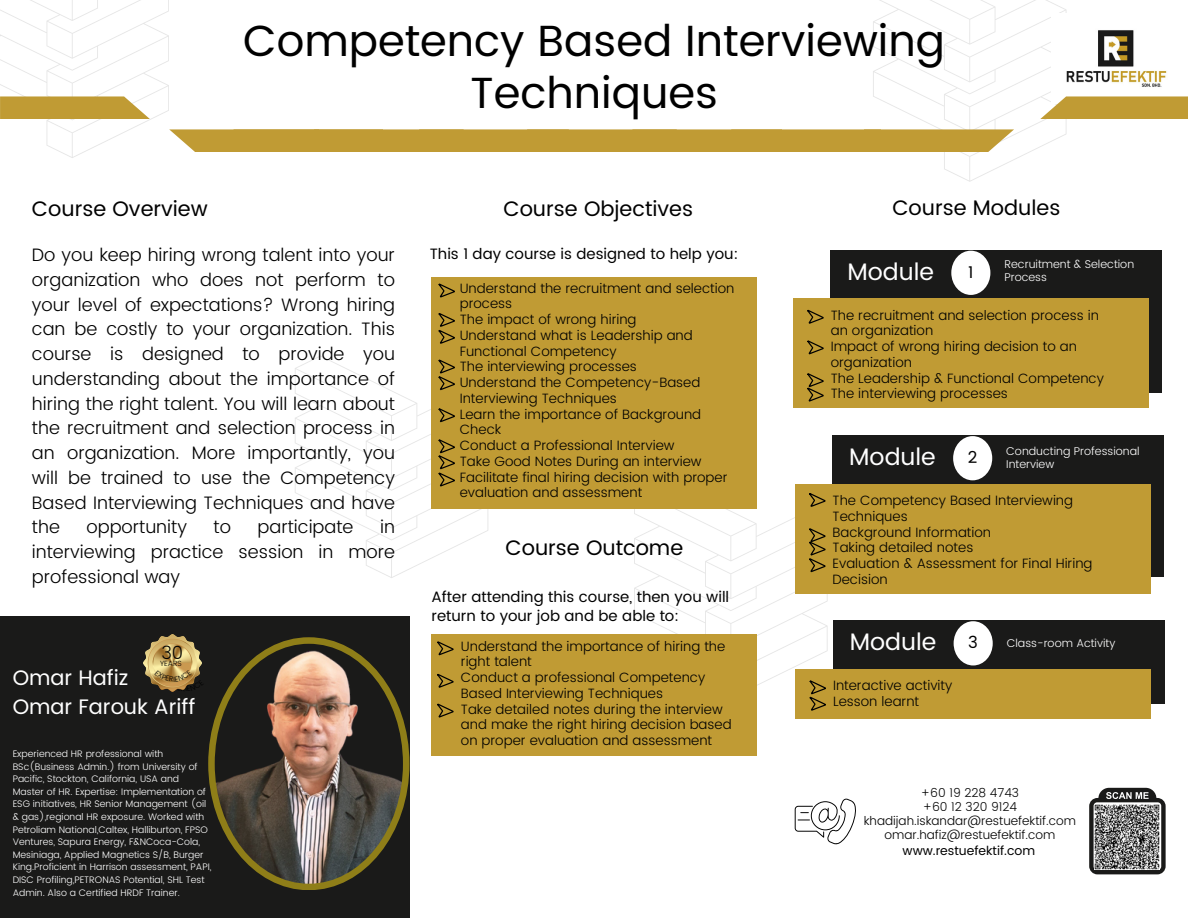
<style>
.page{position:relative;width:1188px;height:918px;background:#fff}
.page>*{position:absolute;margin:0;border:0;box-sizing:border-box;transform-origin:0 0}
.t1{font:43.65px/51.8px "Poppins";color:#000;text-align:center}
.t2{font:23.7px "Poppins";color:#fff}
.t3{font:21px "Poppins";color:#000}
.t4{font:21px "Poppins";color:#fff}
.t5{font:300 18px/24.8px "Poppins";color:#000;text-align:justify}
.t6{font:16.5px "Poppins";color:#000}
.t7{font:15px/19.2px "Poppins";color:#000}
.t8{font:300 13.5px/15.8px "Poppins";color:#000}
.t9{font:12.45px "Poppins";color:#000}
.t10{font:300 12.15px "Poppins";color:#000}
.t11{font:300 11.25px/13.2px "Poppins";color:#fff}
.t12{font:300 9.45px/12.6px "Poppins";color:#fff}
.t13{font:300 7.5px "Poppins";color:#000}
</style>
<div class="page">
<div style="left:432px;top:277px;width:325px;height:232px;background:#c09b34"></div>
<svg style="left:438px;top:283px;width:17px;height:15px"></svg>
<svg style="left:1089px;top:798px;width:76px;height:76px"></svg>
<svg style="left:1094px;top:802px;width:67px;height:68px"></svg>
<svg style="left:1098px;top:788px;width:58px;height:11px"></svg>
<img style="left:1094px;top:804px;width:65px;height:65px">
<svg style="left:795px;top:798px;width:61px;height:46px"></svg>
<div style="left:432px;top:634px;width:325px;height:121px;background:#c09b34"></div>
<svg style="left:437px;top:641px;width:17px;height:15px"></svg>
<svg style="left:437px;top:674px;width:17px;height:14px"></svg>
<svg style="left:437px;top:703px;width:17px;height:15px"></svg>
<div style="left:0;top:617px;width:410px;height:301px;background:#1a1a19"></div>
<img style="left:208px;top:637px;width:201px;height:253px">
<div style="left:831px;top:250px;width:331px;height:143px;background:#1a1a19"></div>
<div style="left:793px;top:298px;width:356px;height:110px;background:#c09b34"></div>
<div style="left:951px;top:251px;width:39px;height:44px;background:#fff;border-radius:50%"></div>
<svg style="left:807px;top:310px;width:17px;height:14px"></svg>
<svg style="left:807px;top:340px;width:17px;height:15px"></svg>
<div style="left:833px;top:436px;width:331px;height:141px;background:#1a1a19"></div>
<div style="left:795px;top:484px;width:356px;height:109px;background:#c09b34"></div>
<div style="left:953px;top:436px;width:39px;height:44px;background:#fff;border-radius:50%"></div>
<svg style="left:0;top:0;width:1188px;height:182px"></svg>
<svg style="left:438px;top:313px;width:17px;height:31px"></svg>
<div style="left:833px;top:621px;width:331px;height:83px;background:#1a1a19"></div>
<div style="left:795px;top:669px;width:356px;height:50px;background:#c09b34"></div>
<div style="left:954px;top:621px;width:39px;height:44px;background:#fff;border-radius:50%"></div>
<svg style="left:295px;top:356px;width:193px;height:222px"></svg>
<svg style="left:807px;top:373px;width:17px;height:29px"></svg>
<svg style="left:634px;top:493px;width:193px;height:218px"></svg>
<img style="left:144px;top:634px;width:57px;height:57px">
<svg style="left:155px;top:670px;width:37px;height:18px"></svg>
<p class="t3" style="left:32px;top:197px;width:177px">Course Overview</p>
<p class="t1" style="left:243px;top:15px;width:703px">Competency Based Interviewing<br>Techniques</p>
<p class="t3" style="left:503px;top:197px;width:191px">Course Objectives</p>
<p class="t3" style="left:892px;top:196px;width:170px">Course Modules</p>
<p class="t5" style="left:32px;top:243px;width:365px">Do you keep hiring wrong talent into your organization who does not perform to your level of expectations? Wrong hiring can be costly to your organization. This course is designed to provide you understanding about the importance of hiring the right talent. You will learn about the recruitment and selection process in an organization. More importantly, you will be trained to use the Competency Based Interviewing Techniques and have the</p>
<p class="t5" style="left:32px;top:515px;width:365px;text-indent:348px">in interviewing practice session in more professional way</p>
<p class="t5" style="left:87px;top:515px;width:102px">opportunity</p>
<p class="t5" style="left:214px;top:515px;width:19px">to</p>
<p class="t5" style="left:258px;top:515px;width:97px">participate</p>
<p class="t5" style="left:161px;top:641px;width:23px">30</p>
<p class="t13" style="left:160px;top:659px;width:23px">YEARS</p>
<p class="t4" style="left:13px;top:665px;width:117px">Omar Hafiz</p>
<p class="t4" style="left:13px;top:694px;width:184px">Omar Farouk Ariff</p>
<p class="t12" style="left:13px;top:747px;width:200px">Experienced HR professional with BSc(Business Admin.) from University of Pacific, Stockton, California, USA and Master of HR. Expertise: Implementation of ESG initiatives, HR Senior Management (oil &amp; gas),regional HR exposure. Worked with Petroliam National,Caltex, Halliburton, FPSO Ventures, Sapura Energy, F&amp;NCoca-Cola, Mesiniaga, Applied Magnetics S/B, Burger King.Proficient in Harrison assessment, PAPI, DISC Profiling,PETRONAS Potential, SHL Test Admin. Also a Certified HRDF Trainer.</p>
<p class="t7" style="left:430px;top:244px;width:310px">This 1 day course is designed to help you:</p>
<p class="t8" style="left:460px;top:280px;width:276px">Understand the recruitment and selection process</p>
<p class="t8" style="left:460px;top:312px;width:178px">The impact of wrong hiring</p>
<p class="t8" style="left:460px;top:327px;width:235px">Understand what is Leadership and<br>Functional Competency</p>
<p class="t8" style="left:460px;top:359px;width:179px">The interviewing processes</p>
<p class="t8" style="left:460px;top:375px;width:242px">Understand the Competency-Based<br>Interviewing Techniques</p>
<p class="t8" style="left:460px;top:406px;width:243px">Learn the importance of Background<br>Check</p>
<p class="t8" style="left:460px;top:438px;width:216px">Conduct a Professional Interview</p>
<p class="t8" style="left:460px;top:453px;width:243px">Take Good Notes During an interview</p>
<p class="t8" style="left:460px;top:469px;width:269px">Facilitate final hiring decision with proper evaluation and assessment</p>
<p class="t3" style="left:505px;top:535px;width:179px">Course Outcome</p>
<p class="t7" style="left:432px;top:588px;width:299px">After attending this course, then you will return to your job and be able to:</p>
<p class="t8" style="left:461px;top:638px;width:266px">Understand the importance of hiring the right talent</p>
<p class="t8" style="left:461px;top:670px;width:246px">Conduct a professional Competency<br>Based Interviewing Techniques</p>
<p class="t8" style="left:461px;top:701px;width:272px">Take detailed notes during the interview and make the right hiring decision based on proper evaluation and assessment</p>
<p class="t2" style="left:847px;top:258px;width:88px">Module</p>
<p class="t11" style="left:1004px;top:257px;width:131px">Recruitment &amp; Selection<br>Process</p>
<p class="t8" style="left:831px;top:307px;width:270px">The recruitment and selection process in an organization</p>
<p class="t8" style="left:831px;top:339px;width:248px">Impact of wrong hiring decision to an organization</p>
<p class="t8" style="left:831px;top:370px;width:275px">The Leadership &amp; Functional Competency</p>
<p class="t8" style="left:831px;top:386px;width:179px">The interviewing processes</p>
<p class="t6" style="left:968px;top:262px;width:7px">1</p>
<p class="t2" style="left:849px;top:443px;width:88px">Module</p>
<p class="t11" style="left:1006px;top:445px;width:135px">Conducting Professional<br>Interview</p>
<p class="t8" style="left:833px;top:493px;width:242px">The Competency Based Interviewing<br>Techniques</p>
<p class="t8" style="left:833px;top:524px;width:160px">Background Information</p>
<p class="t8" style="left:833px;top:540px;width:142px">Taking detailed notes</p>
<p class="t8" style="left:833px;top:556px;width:261px">Evaluation &amp; Assessment for Final Hiring<br>Decision</p>
<p class="t6" style="left:968px;top:448px;width:11px">2</p>
<p class="t2" style="left:850px;top:628px;width:88px">Module</p>
<p class="t6" style="left:968px;top:633px;width:11px">3</p>
<p class="t11" style="left:1007px;top:637px;width:110px">Class-room Activity</p>
<p class="t8" style="left:833px;top:678px;width:121px">Interactive activity</p>
<p class="t8" style="left:833px;top:693px;width:88px">Lesson learnt</p>
<p class="t10" style="left:921px;top:785px;width:100px">+60 19 228 4743</p>
<p class="t10" style="left:923px;top:800px;width:96px">+60 12 320 9124</p>
<p class="t10" style="left:864px;top:814px;width:214px">khadijah.iskandar@restuefektif.com</p>
<p class="t10" style="left:884px;top:828px;width:172px">omar.hafiz@restuefektif.com</p>
<p class="t9" style="left:903px;top:844px;width:134px">www.restuefektif.com</p>
</div>
